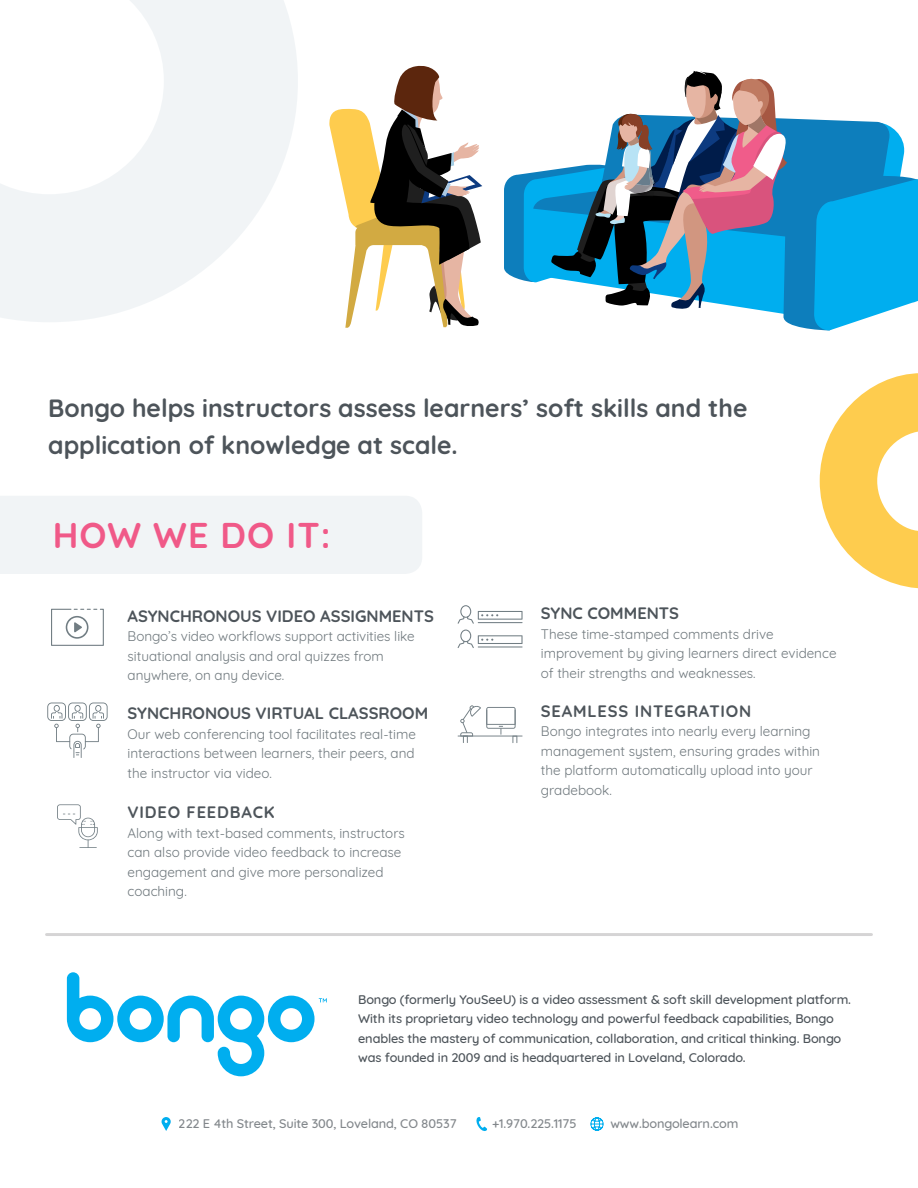
<style>
.page{position:relative;width:918px;height:1188px;background:#fff}
.page>*{position:absolute;margin:0;border:0;box-sizing:border-box;transform-origin:0 0}
.t1{font:700 35.7px "Quicksand";letter-spacing:.03em;color:#f05988}
.t2{font:700 24.9px/37.5px "Quicksand";color:#4d545a}
.t3{font:700 16.5px "Quicksand";color:#4d545a}
.t4{font:700 16.5px "Quicksand";letter-spacing:.05em;color:#4d545a}
.t5{font:13.5px/19.5px "Quicksand";color:#6e777c}
.t6{font:500 12.75px "Quicksand";letter-spacing:-.01em;color:#4d545a}
</style>
<div class="page">
<div style="left:0;top:496px;width:422px;height:78px;background:#f1f4f6"></div>
<svg style="left:820px;top:373px;width:98px;height:216px"></svg>
<svg style="left:67px;top:972px;width:260px;height:104px"></svg>
<svg style="left:476px;top:1117px;width:11px;height:14px"></svg>
<svg style="left:590px;top:1117px;width:14px;height:14px"></svg>
<svg style="left:162px;top:1117px;width:9px;height:14px"></svg>
<hr style="left:47px;top:933px;width:824px;height:3px;background:#231f20">
<svg style="left:51px;top:609px;width:53px;height:37px"></svg>
<svg style="left:57px;top:804px;width:41px;height:44px"></svg>
<svg style="left:47px;top:703px;width:61px;height:55px"></svg>
<svg style="left:458px;top:605px;width:65px;height:19px"></svg>
<svg style="left:458px;top:630px;width:65px;height:18px"></svg>
<hr style="left:458px;top:736px;width:65px;height:1px;background:#717d83">
<svg style="left:460px;top:705px;width:57px;height:38px"></svg>
<svg style="left:0;top:0;width:298px;height:322px;fill:#f1f4f6"></svg>
<svg style="left:504px;top:71px;width:414px;height:259px"></svg>
<svg style="left:329px;top:65px;width:153px;height:263px"></svg>
<p class="t2" style="left:48px;top:387px;width:701px">Bongo helps instructors assess learners’ soft skills and the application of knowledge at scale.</p>
<p class="t1" style="left:53px;top:506px;width:279px">HOW WE DO IT:</p>
<p class="t3" style="left:128px;top:602px;width:308px">ASYNCHRONOUS VIDEO ASSIGNMENTS</p>
<p class="t5" style="left:128px;top:625px;width:289px">Bongo’s video workflows support activities like</p>
<p class="t5" style="left:128px;top:645px;width:258px">situational analysis and oral quizzes from</p>
<p class="t5" style="left:128px;top:664px;width:158px">anywhere, on any device.</p>
<p class="t3" style="left:128px;top:700px;width:302px">SYNCHRONOUS VIRTUAL CLASSROOM</p>
<p class="t5" style="left:128px;top:723px;width:290px">Our web conferencing tool facilitates real-time interactions between learners, their peers, and</p>
<p class="t5" style="left:128px;top:762px;width:146px">the instructor via video.</p>
<p class="t4" style="left:128px;top:799px;width:149px">VIDEO FEEDBACK</p>
<p class="t5" style="left:128px;top:822px;width:279px">Along with text-based comments, instructors</p>
<p class="t5" style="left:128px;top:841px;width:275px">can also provide video feedback to increase</p>
<p class="t5" style="left:128px;top:861px;width:258px">engagement and give more personalized</p>
<p class="t5" style="left:128px;top:880px;width:61px">coaching.</p>
<p class="t3" style="left:541px;top:599px;width:140px">SYNC COMMENTS</p>
<p class="t5" style="left:541px;top:623px;width:234px">These time-stamped comments drive</p>
<p class="t5" style="left:541px;top:642px;width:297px">improvement by giving learners direct evidence</p>
<p class="t5" style="left:541px;top:662px;width:216px">of their strengths and weaknesses.</p>
<p class="t4" style="left:541px;top:697px;width:212px">SEAMLESS INTEGRATION</p>
<p class="t5" style="left:541px;top:720px;width:271px">Bongo integrates into nearly every learning</p>
<p class="t5" style="left:541px;top:740px;width:281px">management system, ensuring grades within</p>
<p class="t5" style="left:541px;top:759px;width:273px">the platform automatically upload into your gradebook.</p>
<p class="t6" style="left:358px;top:989px;width:494px">Bongo (formerly YouSeeU) is a video assessment &amp; soft skill development platform.</p>
<p class="t6" style="left:358px;top:1008px;width:477px">With its proprietary video technology and powerful feedback capabilities, Bongo</p>
<p class="t6" style="left:358px;top:1028px;width:485px">enables the mastery of communication, collaboration, and critical thinking. Bongo</p>
<p class="t6" style="left:358px;top:1047px;width:389px">was founded in 2009 and is headquartered in Loveland, Colorado.</p>
<p class="t6" style="left:179px;top:1113px;width:279px">222 E 4th Street, Suite 300, Loveland, CO 80537</p>
<p class="t6" style="left:492px;top:1113px;width:86px">+1.970.225.1175</p>
<p class="t6" style="left:610px;top:1113px;width:130px">www.bongolearn.com</p>
</div>
